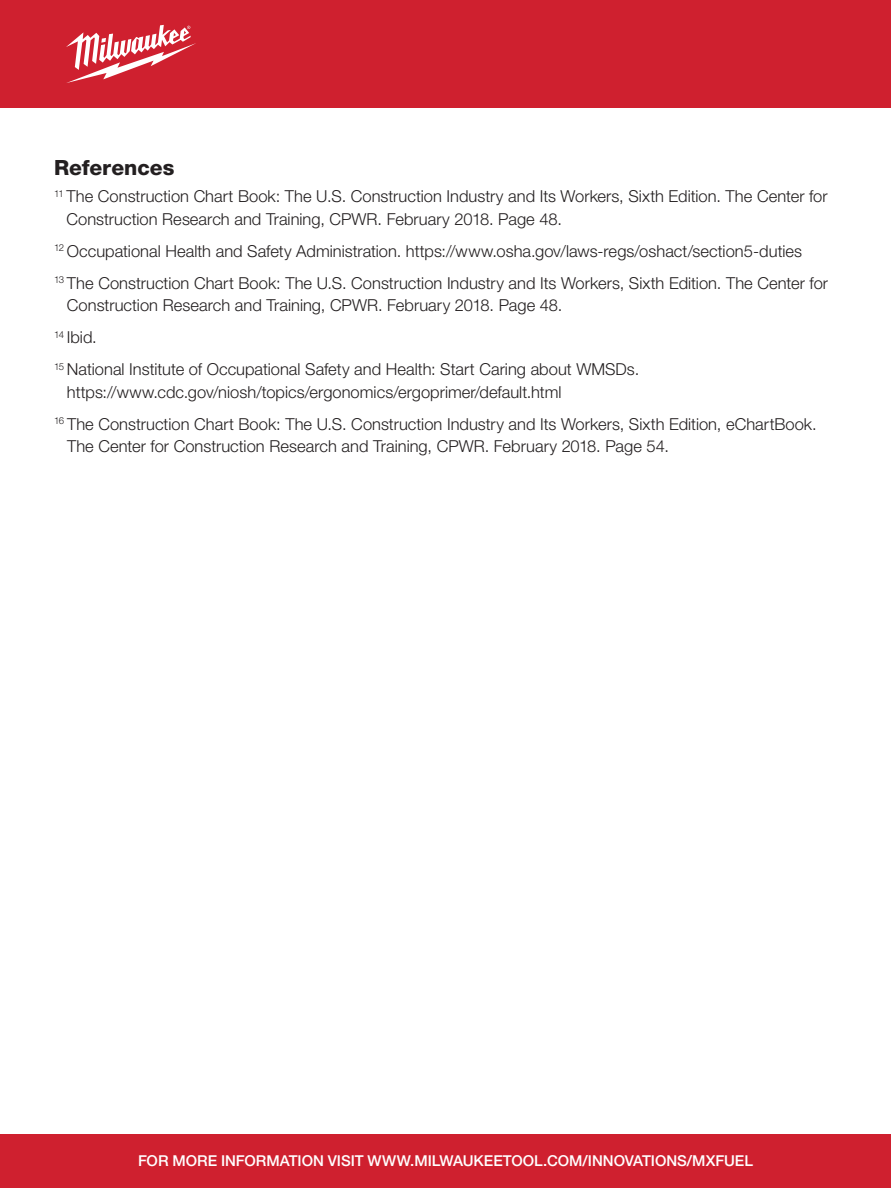
<style>
.page{position:relative;width:891px;height:1188px;background:#fff}
.page>*{position:absolute;margin:0;border:0;box-sizing:border-box;transform-origin:0 0}
.t1{font:800 21px "Helvetica Neue LT Std";color:#231f20}
.t2{font:300 16.5px/32px "Helvetica Neue LT Std";color:#231f20}
.t3{font:500 15px "Helvetica Neue LT Std";color:#fff}
</style>
<div class="page">
<div style="left:0;top:0;width:891px;height:108px;background:#cf202f"></div>
<svg style="left:66px;top:25px;width:130px;height:58px"></svg>
<div style="left:0;top:1134px;width:891px;height:54px;background:#cf202f"></div>
<p class="t1" style="left:54px;top:155px;width:122px">References</p>
<p class="t2" style="left:67px;top:185px;width:763px;line-height:22.5px;text-indent:-13px"><sup>11</sup> The Construction Chart Book: The U.S. Construction Industry and Its Workers, Sixth Edition. The Center for<br>Construction Research and Training, CPWR. February 2018. Page 48.</p>
<p class="t2" style="left:54px;top:235px;width:776px"><sup>12</sup> Occupational Health and Safety Administration. https://www.osha.gov/laws-regs/oshact/section5-duties<br><sup>13</sup> The Construction Chart Book: The U.S. Construction Industry and Its Workers, Sixth Edition. The Center for</p>
<p class="t2" style="left:54px;top:289px;width:587px;text-indent:13px">Construction Research and Training, CPWR. February 2018. Page 48.<br><sup>14</sup> Ibid.<br><sup>15</sup> National Institute of Occupational Safety and Health: Start Caring about WMSDs.</p>
<p class="t2" style="left:54px;top:375px;width:764px;text-indent:13px">https://www.cdc.gov/niosh/topics/ergonomics/ergoprimer/default.html<br><sup>16</sup> The Construction Chart Book: The U.S. Construction Industry and Its Workers, Sixth Edition, eChartBook.</p>
<p class="t2" style="left:67px;top:430px;width:603px">The Center for Construction Research and Training, CPWR. February 2018. Page 54.</p>
<p class="t3" style="left:138px;top:1152px;width:616px">FOR MORE INFORMATION VISIT WWW.MILWAUKEETOOL.COM/INNOVATIONS/MXFUEL</p>
</div>
